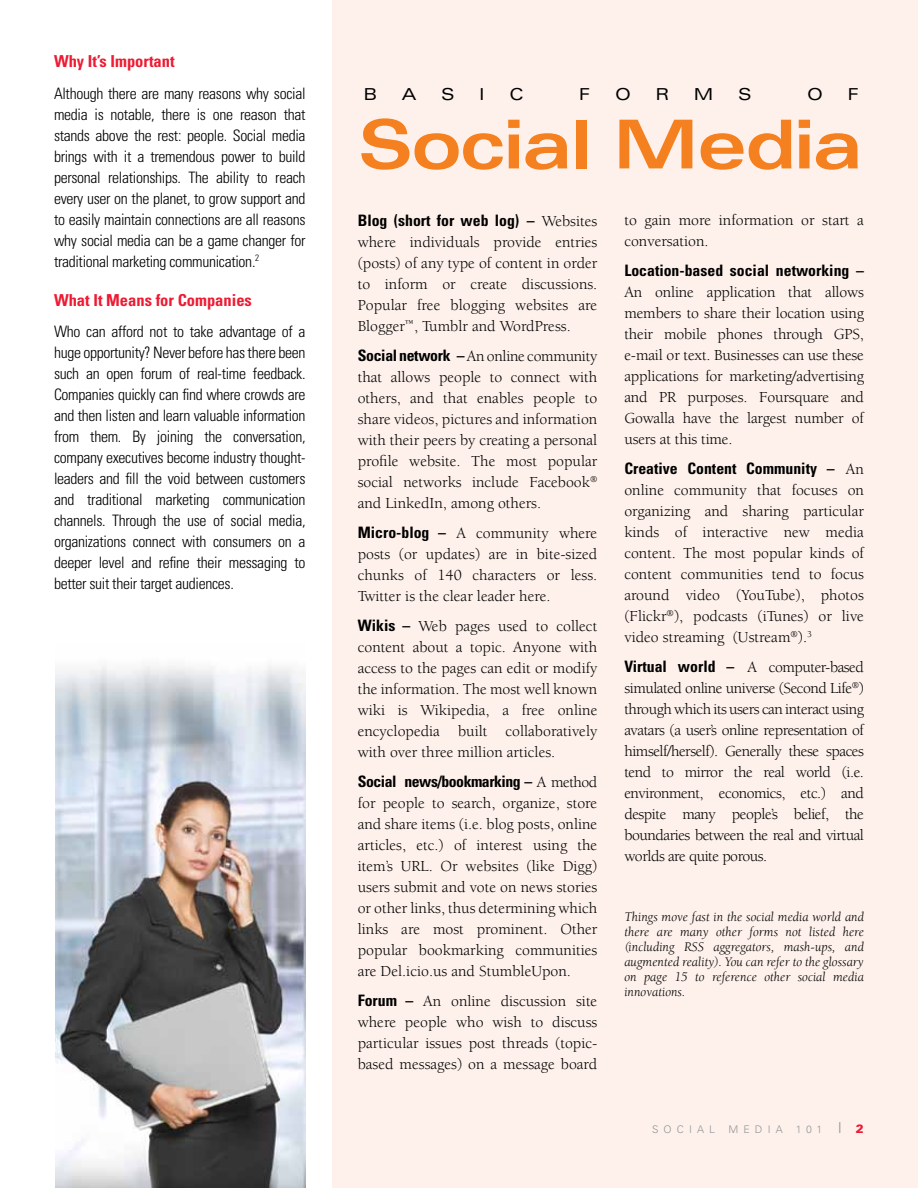
<style>
.page{position:relative;width:918px;height:1188px;background:#fff}
.page>*{position:absolute;margin:0;border:0;box-sizing:border-box;transform-origin:0 0}
.t1{font:700 expanded 67.5px "Univers";letter-spacing:-.02em;color:#f58020}
.t2{font:700 condensed 16.5px "Univers";color:#ed1b33}
.t3{font:expanded 16.5px "Univers";color:#000}
.t4{font:15.75px/21px "Berkeley";color:#000;text-align:justify}
.t5{font:300 condensed 15.75px/21px "Univers";letter-spacing:-.02em;color:#000;text-align:justify}
.t6{font:700 condensed 15.75px "Univers";color:#000}
.t7{font:700 condensed 15.75px "Univers";letter-spacing:-.03em;color:#000}
.t8{font:italic 13.5px/15px "Berkeley";color:#000;text-align:justify}
.t9{font:300 10.5px "Univers";letter-spacing:.49em;color:#939598}
.s1{font-family:"Berkeley";font-weight:400;font-stretch:normal}
.s2{font-family:"Univers";font-weight:700;font-stretch:condensed}
.s3{font-size:15px}
.s4{font-weight:900;font-size:12px;color:#ed1b35}
</style>
<div class="page">
<div style="left:333px;top:0;width:585px;height:1188px;background:#fef1eb"></div>
<img style="left:56px;top:666px;width:250px;height:522px">
<p class="t2" style="left:54px;top:51px;width:122px">Why It’s Important</p>
<p class="t5" style="left:54px;top:83px;width:253px">Although there are many reasons why social media is notable, there is one reason that stands above the rest: people. Social media brings with it a tremendous power to build personal relationships. The ability to reach every user on the planet, to grow support and to easily maintain connections are all reasons why social media can be a game changer for traditional marketing communication.<sup>2</sup></p>
<p class="t2" style="left:54px;top:290px;width:199px">What It Means for Companies</p>
<p class="t5" style="left:54px;top:321px;width:253px">Who can afford not to take advantage of a huge opportunity? Never before has there been such an open forum of real-time feedback.<br>Companies quickly can find where crowds are and then listen and learn valuable information from them. By joining the conversation, company executives become industry thought&shy;leaders and fill the void between customers and traditional marketing communication channels. Through the use of social media, organizations connect with consumers on a deeper level and refine their messaging to better suit their target audiences.</p>
<p class="t3" style="left:364px;top:85px;width:15px">B</p>
<p class="t3" style="left:402px;top:85px;width:16px">A</p>
<p class="t3" style="left:441px;top:85px;width:15px">S</p>
<p class="t3" style="left:479px;top:85px;width:6px">I</p>
<p class="t3" style="left:509px;top:85px;width:16px">C</p>
<p class="t3" style="left:579px;top:85px;width:13px">F</p>
<p class="t3" style="left:615px;top:85px;width:17px">O</p>
<p class="t3" style="left:656px;top:85px;width:15px">R</p>
<p class="t3" style="left:694px;top:85px;width:21px">M</p>
<p class="t3" style="left:738px;top:85px;width:15px">S</p>
<p class="t3" style="left:807px;top:85px;width:17px">O</p>
<p class="t3" style="left:848px;top:85px;width:13px">F</p>
<h1 class="t1" style="left:358px;top:106px;width:507px">Social Media</h1>
<p class="t6" style="left:358px;top:211px;width:241px">Blog (short for web log) – <span class="s1">Websites</span></p>
<p class="t4" style="left:358px;top:232px;width:241px">where individuals provide entries (posts) of any type of content in order to inform or create discussions.<br>Popular free blogging websites are Blogger<sup>™</sup>, Tumblr and WordPress.</p>
<p class="t4" style="left:358px;top:346px;width:241px"><span class="s2">Social network –</span> An online community that allows people to connect with others, and that enables people to share videos, pictures and information with their peers by creating a personal profile website. The most popular social networks include Facebook<sup>® </sup>and LinkedIn, among others.</p>
<p class="t4" style="left:358px;top:523px;width:241px"><span class="s2">Micro-blog –</span> A community where posts (or updates) are in bite-sized chunks of 140 characters or less.<br>Twitter is the clear leader here.</p>
<p class="t4" style="left:358px;top:616px;width:241px"><span class="s2">Wikis –</span> Web pages used to collect content about a topic. Anyone with access to the pages can edit or modify the information. The most well known wiki is Wikipedia, a free online encyclopedia built collaboratively with over three million articles.</p>
<p class="t7" style="left:358px;top:772px;width:241px">Social news/bookmarking – <span class="s1">A method</span></p>
<p class="t4" style="left:358px;top:793px;width:241px">for people to search, organize, store and share items (i.e. blog posts, online articles, etc.) of interest using the item’s URL. Or websites (like Digg) users submit and vote on news stories or other links, thus determining which links are most prominent. Other popular bookmarking communities are Del.icio.us and StumbleUpon.</p>
<p class="t4" style="left:358px;top:991px;width:241px"><span class="s2">Forum –</span> An online discussion site where people who wish to discuss particular issues post threads (topic&shy;based messages) on a message board</p>
<p class="t4" style="left:624px;top:210px;width:241px">to gain more information or start a conversation.</p>
<p class="t6" style="left:624px;top:261px;width:241px">Location-based social networking –</p>
<p class="t4" style="left:624px;top:282px;width:241px">An online application that allows members to share their location using their mobile phones through GPS, e-mail or text. Businesses can use these applications for marketing/advertising and PR purposes. Foursquare and Gowalla have the largest number of users at this time.</p>
<p class="t6" style="left:624px;top:459px;width:241px">Creative Content Community – <span class="s1">An</span></p>
<p class="t4" style="left:624px;top:480px;width:241px">online community that focuses on organizing and sharing particular kinds of interactive new media content. The most popular kinds of content communities tend to focus around video (YouTube), photos (Flickr<sup>®</sup>), podcasts (iTunes) or live video streaming (Ustream<sup>®</sup>).<sup>3</sup></p>
<p class="t4" style="left:624px;top:657px;width:241px"><span class="s2">Virtual world –</span> A computer-based simulated online universe (Second Life<sup>®</sup>) through which its users can interact using avatars (a user’s online representation of himself/herself). Generally these spaces tend to mirror the real world (i.e. environment, economics, etc.) and despite many people’s belief, the boundaries between the real and virtual worlds are quite porous.</p>
<p class="t8" style="left:624px;top:910px;width:241px">Things move fast in the social media world and there are many other forms not listed here (including RSS aggregators, mash-ups, and augmented reality). You can refer to the glossary on page 15 to reference other social media innovations.</p>
<p class="t9" style="left:652px;top:1123px;width:65px">SOCIAL</p>
<p class="t9" style="left:728px;top:1123px;width:56px">MEDIA</p>
<p class="t9" style="left:796px;top:1123px;width:70px">101 <span class="s3">I</span> <span class="s4">2</span></p>
</div>
